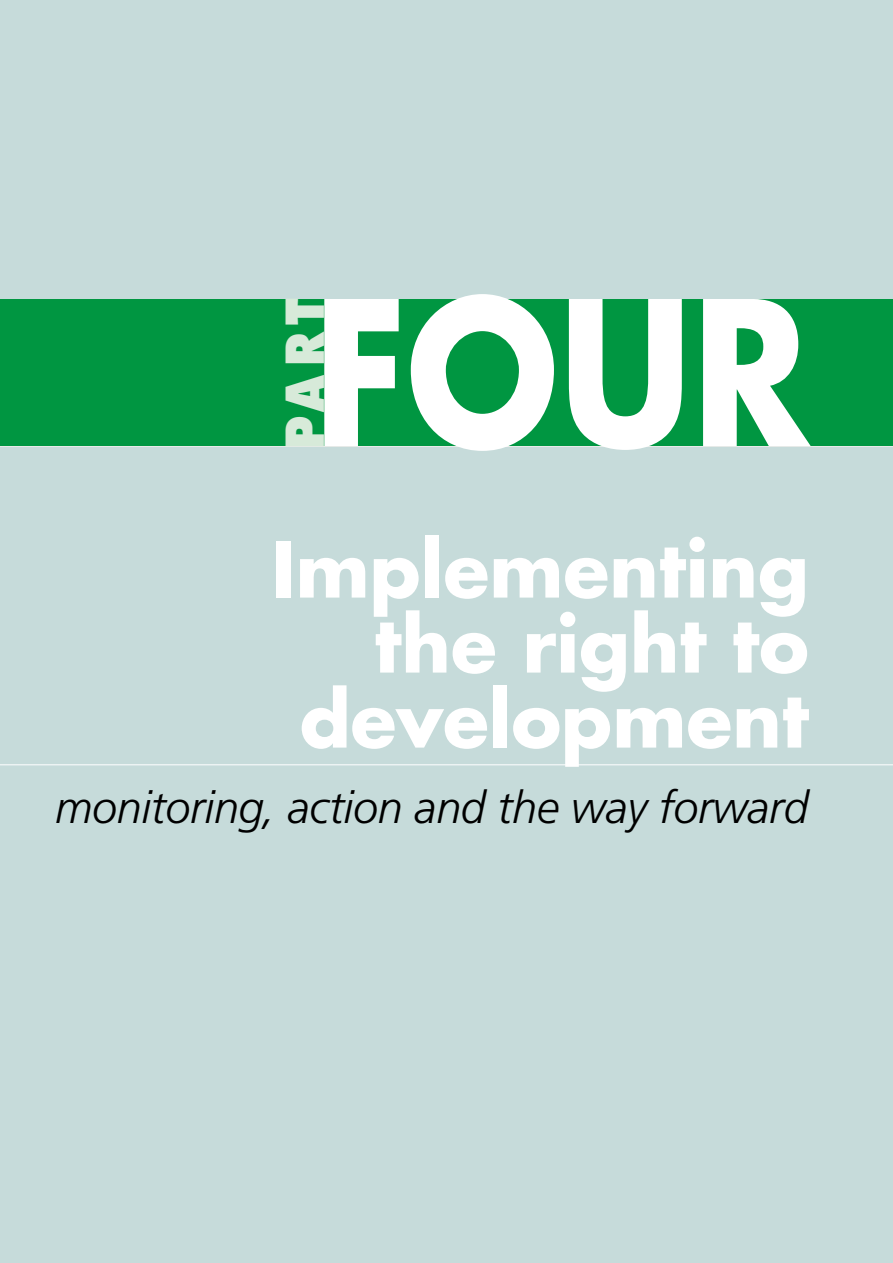
<style>
.page{position:relative;width:893px;height:1263px;background:#c6dbda}
.page>*{position:absolute;margin:0;border:0;box-sizing:border-box;transform-origin:0 0}
.t1{font:700 195px "Futura Std";color:#fff;scale:.88 1}
.Titre_PART{font:700 75px/75px "Futura Std";color:#fff;text-align:right}
.t2{font:800 51px "Futura Std";color:#d7ead9;scale:.88 1}
.S_titre_PART{font:italic 300 45px "Frutiger LT Std";letter-spacing:-.01em;color:#000}
</style>
<div class="page">
<div style="left:0;top:299px;width:893px;height:147px;background:#009641"></div>
<hr style="left:0;top:764px;width:893px;height:1px;background:#fff">
<p class="t1" style="left:313px;top:243px;width:564px">FOUR</p>
<p class="t2" style="left:273px;top:449px;width:172px;rotate:-90deg">PART</p>
<p class="Titre_PART" style="left:271px;top:531px;width:539px">Implementing the right to development</p>
<p class="S_titre_PART" style="left:55px;top:781px;width:755px">monitoring, action and the way forward</p>
</div>
